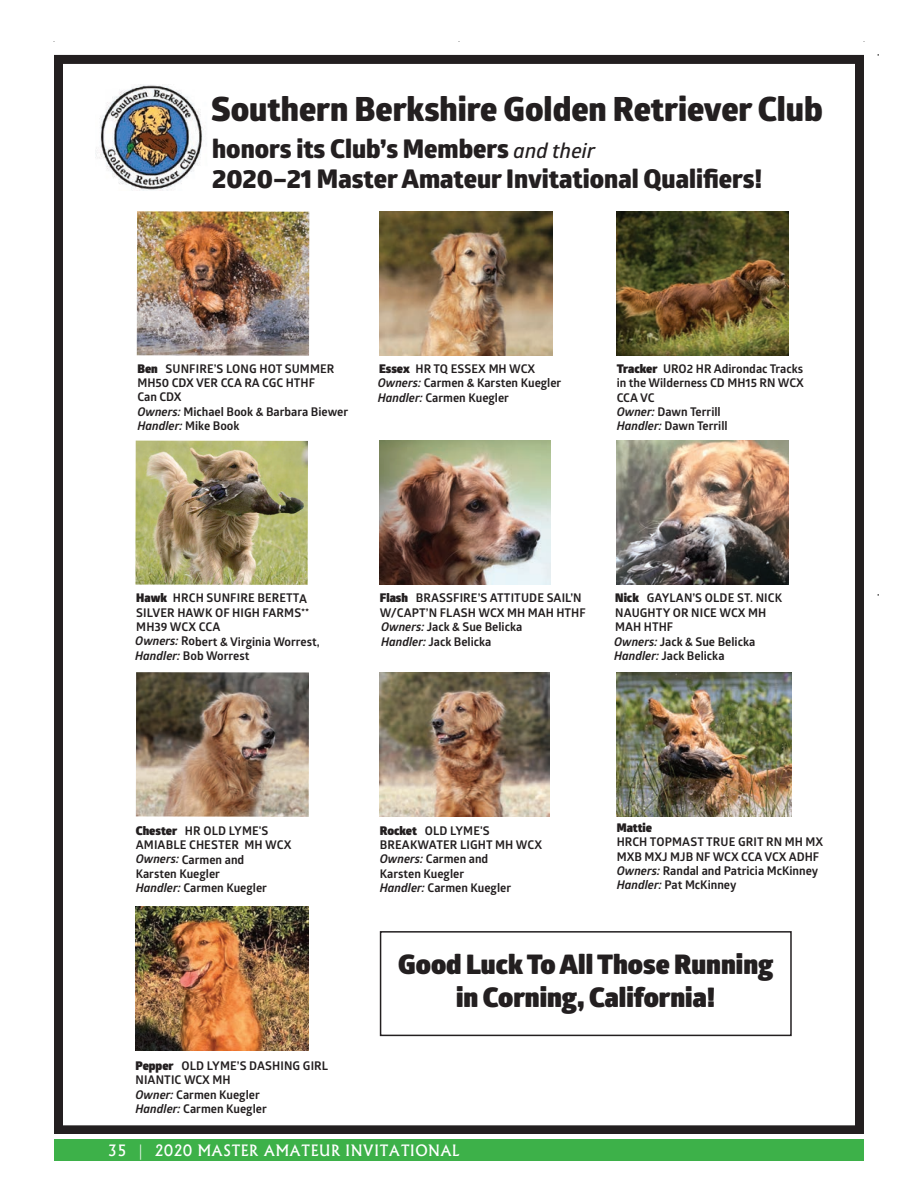
<style>
.page{position:relative;width:918px;height:1188px;background:#fff}
.page>*{position:absolute;margin:0;border:0;box-sizing:border-box;transform-origin:0 0}
.t1{font:800 33.45px "Glober";color:#231f20}
.t2{font:900 27px/32.4px "Glober";color:#231f20;text-align:center}
.t3{font:800 25.8px/30px "Glober";color:#231f20}
.t4{font:500 15px "Albertus";letter-spacing:.04em;color:#fff;scale:.95 1}
.t5{font:700 12px/14.4px "Glober";color:#231f20}
.s1{font-weight:600;font-style:italic;font-size:20.7px}
.s2{font-weight:900}
.s3{font-style:italic}
</style>
<div class="page">
<div style="left:54px;top:1139px;width:810px;height:22px;background:#3db149"></div>
<div style="left:54px;top:55px;width:810px;height:1079px;border:9px solid #231f20"></div>
<img style="left:95px;top:85px;width:109px;height:105px">
<img style="left:137px;top:211px;width:172px;height:145px">
<img style="left:135px;top:441px;width:173px;height:144px">
<img style="left:617px;top:441px;width:172px;height:144px">
<img style="left:380px;top:672px;width:170px;height:145px">
<div style="left:380px;top:931px;width:412px;height:105px;border:2px solid #231f20"></div>
<img style="left:136px;top:672px;width:173px;height:145px">
<img style="left:617px;top:211px;width:172px;height:144px">
<img style="left:617px;top:672px;width:175px;height:145px">
<img style="left:135px;top:906px;width:174px;height:144px">
<img style="left:380px;top:211px;width:172px;height:144px">
<img style="left:380px;top:441px;width:171px;height:144px">
<hr style="left:438px;top:41px;width:42px;height:1px;background:#000">
<hr style="left:888px;top:574px;width:1px;height:42px;background:#000">
<p class="t1" style="left:211px;top:84px;width:613px">Southern Berkshire Golden Retriever Club</p>
<p class="t3" style="left:212px;top:134px;width:552px">honors its Club’s Members <span class="s1">and their<br></span>2020–21 Master Amateur Invitational Qualifiers!</p>
<p class="t5" style="left:137px;top:361px;width:212px"><span class="s2">Ben</span> SUNFIRE’S LONG HOT SUMMER<br>MH50 CDX VER CCA RA CGC HTHF<br>Can CDX<br><span class="s3">Owners:</span> Michael Book &amp; Barbara Biewer<br><span class="s3">Handler:</span> Mike Book</p>
<p class="t5" style="left:378px;top:361px;width:185px"><span class="s2">Essex</span> HR TQ ESSEX MH WCX<br><span class="s3">Owners:</span> Carmen &amp; Karsten Kuegler<br><span class="s3">Handler:</span> Carmen Kuegler</p>
<p class="t5" style="left:617px;top:361px;width:189px"><span class="s2">Tracker</span> URO2 HR Adirondac Tracks in the Wilderness CD MH15 RN WCX<br>CCA VC<br><span class="s3">Owner:</span> Dawn Terrill<br><span class="s3">Handler:</span> Dawn Terrill</p>
<p class="t5" style="left:135px;top:591px;width:186px"><span class="s2">Hawk</span> HRCH SUNFIRE BERETTA<br>SILVER HAWK OF HIGH FARMS**<br>MH39 WCX CCA<br><span class="s3">Owners:</span> Robert &amp; Virginia Worrest,<br><span class="s3">Handler:</span> Bob Worrest</p>
<p class="t5" style="left:380px;top:591px;width:207px"><span class="s2">Flash</span> BRASSFIRE’S ATTITUDE SAIL’N<br>W/CAPT’N FLASH WCX MH MAH HTHF<br><span class="s3">Owners:</span> Jack &amp; Sue Belicka<br><span class="s3">Handler:</span> Jack Belicka</p>
<p class="t5" style="left:614px;top:591px;width:170px"><span class="s2">Nick</span> GAYLAN’S OLDE ST. NICK<br>NAUGHTY OR NICE WCX MH<br>MAH HTHF<br><span class="s3">Owners:</span> Jack &amp; Sue Belicka<br><span class="s3">Handler:</span> Jack Belicka</p>
<p class="t5" style="left:136px;top:823px;width:157px"><span class="s2">Chester</span> HR OLD LYME'S<br>AMIABLE CHESTER MH WCX<br><span class="s3">Owners:</span> Carmen and<br>Karsten Kuegler<br><span class="s3">Handler:</span> Carmen Kuegler</p>
<p class="t5" style="left:135px;top:1058px;width:194px"><span class="s2">Pepper</span> OLD LYME’S DASHING GIRL<br>NIANTIC WCX MH<br><span class="s3">Owner:</span> Carmen Kuegler<br><span class="s3">Handler:</span> Carmen Kuegler</p>
<p class="t5" style="left:380px;top:823px;width:164px"><span class="s2">Rocket</span> OLD LYME'S<br>BREAKWATER LIGHT MH WCX<br><span class="s3">Owners:</span> Carmen and<br>Karsten Kuegler<br><span class="s3">Handler:</span> Carmen Kuegler</p>
<p class="t5" style="left:617px;top:820px;width:208px"><span class="s2">Mattie<br></span>HRCH TOPMAST TRUE GRIT RN MH MX<br>MXB MXJ MJB NF WCX CCA VCX ADHF<br><span class="s3">Owners:</span> Randal and Patricia McKinney<br><span class="s3">Handler:</span> Pat McKinney</p>
<p class="t2" style="left:398px;top:948px;width:377px">Good Luck To All Those Running in Corning, California!</p>
<p class="t4" style="left:108px;top:1141px;width:372px">35 | 2020 MASTER AMATEUR INVITATIONAL</p>
</div>
